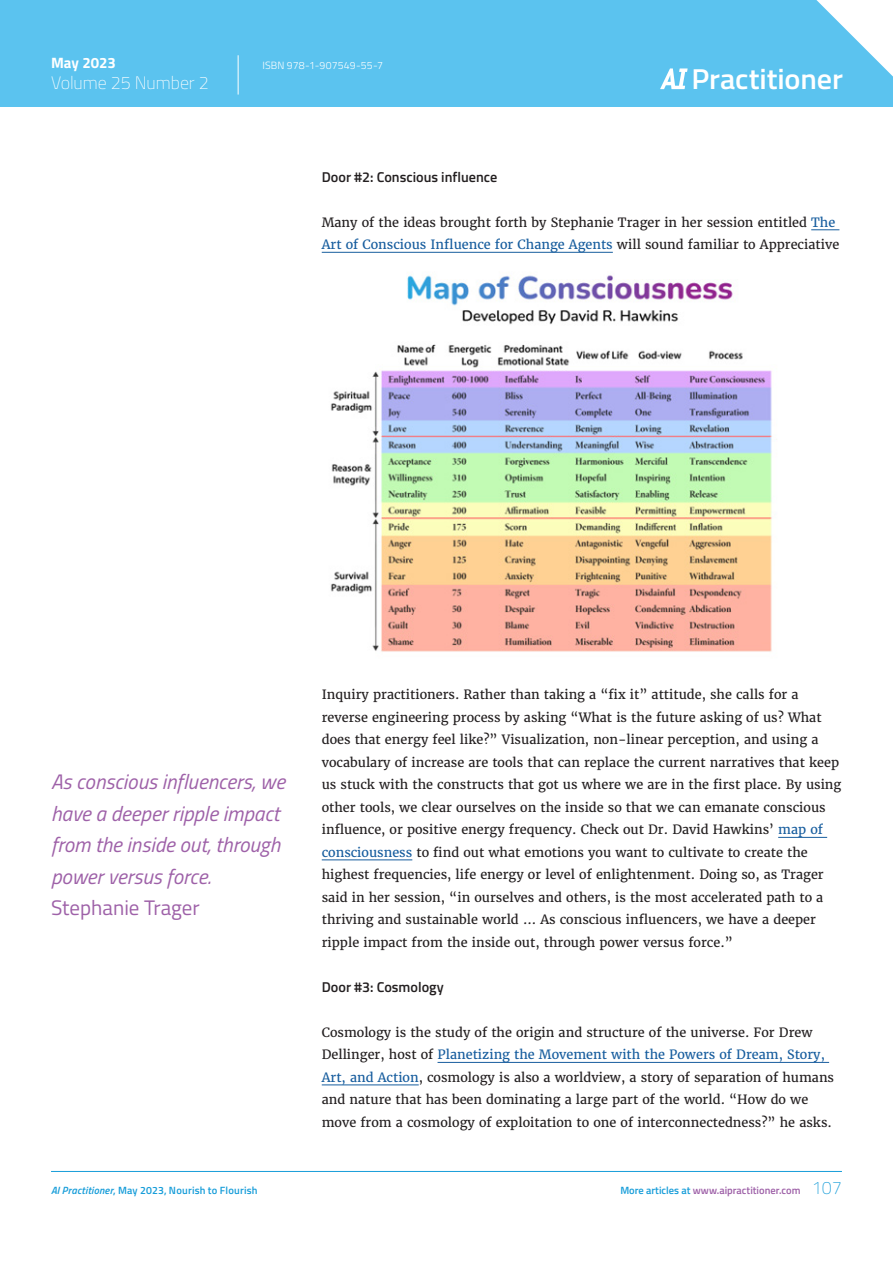
<style>
.page{position:relative;width:893px;height:1263px;background:#fff}
.page>*{position:absolute;margin:0;border:0;box-sizing:border-box;transform-origin:0 0}
.t1{font:600 28.8px "Titillium Web";letter-spacing:-.005em;color:#fff;scale:1.05 1}
._3-article_pullout_q{font:italic 21px/31.5px "Titillium Web";color:#9e61a8}
.t2{font:200 18px "Titillium Web";letter-spacing:-.005em;color:#fff}
.t3{font:700 15px "Titillium Web";letter-spacing:-.005em;color:#fff}
.article_subheading_2{font:600 14.25px "Titillium Web";color:#231f20}
._2__BODY{font:12.75px/22.5px "Merriweather";color:#231f20}
._4-footnotes_and_foo{font:600 10.5px "Titillium Web";letter-spacing:.02em;color:#179dd9}
.t4{font:600 10.5px "Titillium Web";color:#9e61a8}
.t5{font:300 10.5px "Titillium Web";letter-spacing:.015em;color:#fff}
.s1{color:#175d9e}
.s2{font-style:normal}
.s3{font-style:italic}
.s4{color:#179dd9}
.s5{font-weight:200;font-size:18px;color:#179dd9}
</style>
<div class="page">
<div style="left:0;top:0;width:893px;height:106px;background:#5bc3ef"></div>
<svg style="left:816px;top:0;width:77px;height:77px"></svg>
<hr style="left:238px;top:55px;width:1px;height:40px;background:#fff">
<svg style="left:660px;top:68px;width:28px;height:21px"></svg>
<hr style="left:51px;top:1171px;width:791px;height:1px;background:#179dd9">
<svg style="left:811px;top:229px;width:28px;height:1px"></svg>
<hr style="left:322px;top:252px;width:291px;height:1px;background:#175d9e">
<hr style="left:778px;top:837px;width:49px;height:1px;background:#175d9e">
<hr style="left:322px;top:859px;width:90px;height:1px;background:#175d9e">
<hr style="left:438px;top:1062px;width:391px;height:1px;background:#175d9e">
<hr style="left:322px;top:1084px;width:97px;height:1px;background:#175d9e">
<img style="left:330px;top:275px;width:447px;height:377px">
<p class="t3" style="left:51px;top:51px;width:66px">May 2023</p>
<p class="t5" style="left:262px;top:58px;width:122px">ISBN 978-1-907549-55-7</p>
<h3 class="t2" style="left:51px;top:70px;width:159px">Volume 25 Number 2</h3>
<h1 class="t1" style="left:691px;top:57px;width:146px">Practitioner</h1>
<p class="article_subheading_2" style="left:322px;top:166px;width:177px">Door #2: Conscious influence</p>
<p class="_2__BODY" style="left:322px;top:211px;width:519px">Many of the ideas brought forth by Stephanie Trager in her session entitled <span class="s1">The<br>Art of Conscious Influence for Change Agents</span> will sound familiar to Appreciative</p>
<p class="_3-article_pullout_q" style="left:51px;top:765px;width:236px">As conscious influencers, we have a deeper ripple impact from the inside out, through power versus force.<br><span class="s2">Stephanie Trager</span></p>
<p class="_4-footnotes_and_foo" style="left:51px;top:1183px;width:208px"><span class="s3">AI Practitioner</span>, May 2023, Nourish to Flourish</p>
<p class="_2__BODY" style="left:322px;top:683px;width:521px">Inquiry practitioners. Rather than taking a “fix it” attitude, she calls for a reverse engineering process by asking “What is the future asking of us? What does that energy feel like?” Visualization, non-linear perception, and using a vocabulary of increase are tools that can replace the current narratives that keep us stuck with the constructs that got us where we are in the first place. By using other tools, we clear ourselves on the inside so that we can emanate conscious influence, or positive energy frequency. Check out Dr. David Hawkins’ <span class="s1">map of consciousness</span> to find out what emotions you want to cultivate to create the highest frequencies, life energy or level of enlightenment. Doing so, as Trager said in her session, “in ourselves and others, is the most accelerated path to a thriving and sustainable world ... As conscious influencers, we have a deeper ripple impact from the inside out, through power versus force.”</p>
<p class="article_subheading_2" style="left:322px;top:976px;width:124px">Door #3: Cosmology</p>
<p class="_2__BODY" style="left:322px;top:1021px;width:514px">Cosmology is the study of the origin and structure of the universe. For Drew Dellinger, host of <span class="s1">Planetizing the Movement with the Powers of Dream, Story, Art, and Action</span>, cosmology is also a worldview, a story of separation of humans and nature that has been dominating a large part of the world. “How do we move from a cosmology of exploitation to one of interconnectedness?” he asks.</p>
<p class="t4" style="left:620px;top:1183px;width:223px"><span class="s4">More articles at</span> www.aipractitioner.com <span class="s5">107</span></p>
</div>
